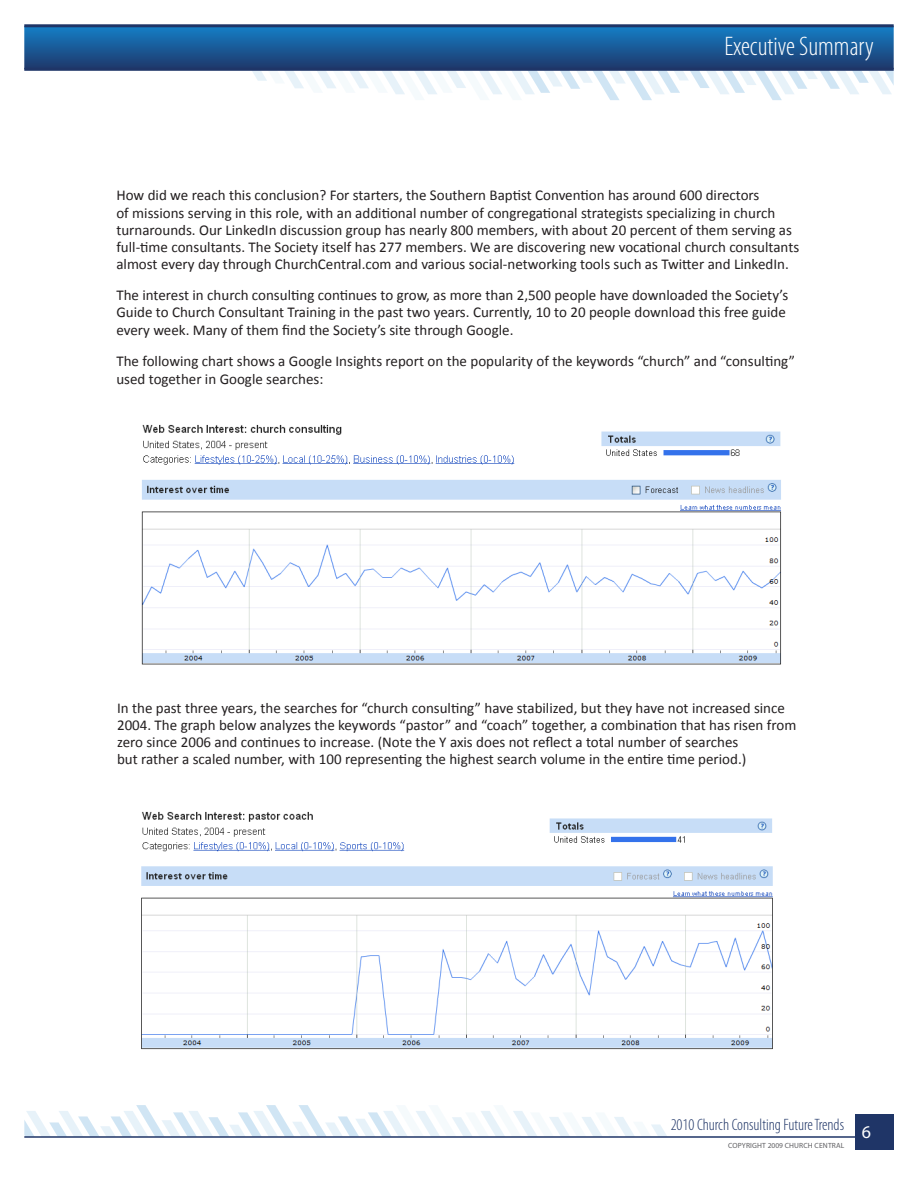
<style>
.page{position:relative;width:918px;height:1188px;background:#fff}
.page>*{position:absolute;margin:0;border:0;box-sizing:border-box;transform-origin:0 0}
.t1{font:300 condensed 27px "Myriad Pro";color:#fff}
.t2{font:18px "Myriad Pro";color:#fff}
.t3{font:300 condensed 16.5px "Myriad Pro";color:#1f3567}
.Heading_2{font:15px/17.2px "Calibri";color:#231f20}
.t4{font:7.5px "Myriad Pro";letter-spacing:.02em;color:#5f5f62}
</style>
<div class="page">
<svg style="left:24px;top:1105px;width:643px;height:31px"></svg>
<svg style="left:24px;top:27px;width:870px;height:73px"></svg>
<hr style="left:24px;top:1136px;width:870px;height:2px;background:#1f3567">
<div style="left:855px;top:1114px;width:39px;height:36px;background:#1f3567"></div>
<hr style="left:24px;top:24px;width:870px;height:3px;background:#1f3567">
<hr style="left:24px;top:68px;width:870px;height:3px;background:#1f3567">
<img style="left:141px;top:424px;width:640px;height:241px">
<img style="left:141px;top:811px;width:632px;height:239px">
<p class="t1" style="left:724px;top:30px;width:151px">Executive Summary</p>
<p class="Heading_2" style="left:116px;top:186px;width:684px">How did we reach this conclusion? For starters, the Southern Baptist Convention has around 600 directors<br>of missions serving in this role, with an additional number of congregational strategists specializing in church turnarounds. Our LinkedIn discussion group has nearly 800 members, with about 20 percent of them serving as full-time consultants. The Society itself has 277 members. We are discovering new vocational church consultants almost every day through ChurchCentral.com and various social-networking tools such as Twitter and LinkedIn.</p>
<p class="Heading_2" style="left:116px;top:286px;width:673px">The interest in church consulting continues to grow, as more than 2,500 people have downloaded the Society’s<br>Guide to Church Consultant Training in the past two years. Currently, 10 to 20 people download this free guide every week. Many of them find the Society’s site through Google.</p>
<p class="Heading_2" style="left:116px;top:351px;width:680px;line-height:18px">The following chart shows a Google Insights report on the popularity of the keywords “church” and “consulting” used together in Google searches:</p>
<p class="Heading_2" style="left:117px;top:698px;width:681px">In the past three years, the searches for “church consulting” have stabilized, but they have not increased since 2004. The graph below analyzes the keywords “pastor” and “coach” together, a combination that has risen from zero since 2006 and continues to increase. (Note the Y axis does not reflect a total number of searches<br>but rather a scaled number, with 100 representing the highest search volume in the entire time period.)</p>
<p class="t3" style="left:671px;top:1115px;width:175px">2010 Church Consulting Future Trends</p>
<p class="t2" style="left:862px;top:1121px;width:11px">6</p>
<p class="t4" style="left:728px;top:1141px;width:118px">Copyright 2009 CHURCH CENTRAL</p>
</div>
